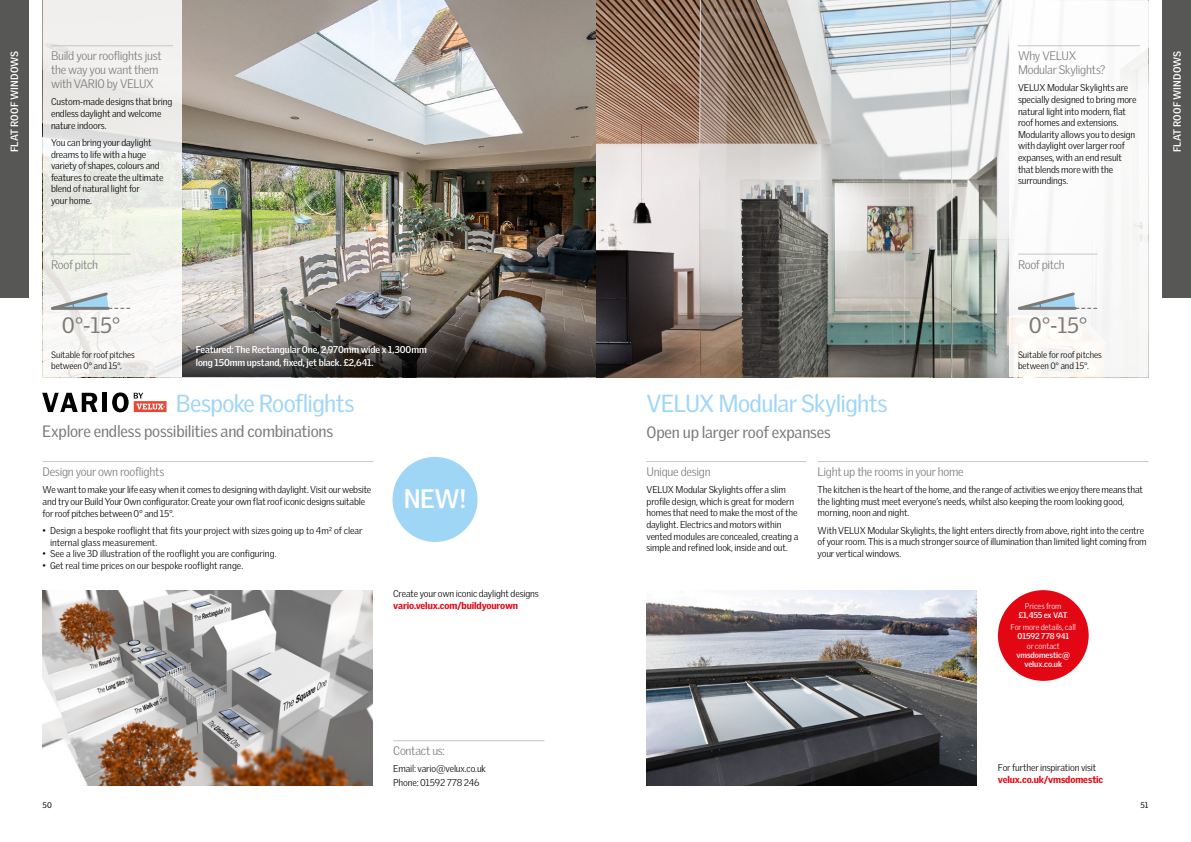
<style>
.page{position:relative;width:1191px;height:842px;background:#fff}
.page>*{position:absolute;margin:0;border:0;box-sizing:border-box;transform-origin:0 0}
.t1{font:700 26px "Velux Gothic";color:#fff}
.t2{font:24px "Velux Gothic";letter-spacing:-.03em;color:#9fd6f6}
.t3{font:21.7px "Velux Gothic";color:#7c7b79}
.t4{font:16px "Velux Gothic";letter-spacing:-.015em;color:#7c7b7a}
.t5{font:300 12px/14px "Velux Gothic";letter-spacing:-.025em;color:#7c7b7a}
.t6{font:700 10.2px "Velux Gothic";letter-spacing:.005em;color:#fff}
.t7{font:300 9.6px/11.6px "Velux Gothic";letter-spacing:-.015em;color:#000}
.t8{font:700 9.6px/13.2px "Velux Gothic";letter-spacing:-.01em;color:#fff}
.t9{font:900 9.6px "Velux Gothic";letter-spacing:-.015em;color:#e30613}
.t10{font:300 9px/11px "Velux Gothic";letter-spacing:-.01em;color:#000}
.t11{font:300 8.1px/9.1px "Velux Gothic";letter-spacing:-.005em;color:#fff;text-align:center}
.t12{font:700 8.1px/9.1px "Velux Gothic";letter-spacing:-.01em;color:#fff;text-align:center}
.t13{font:8px "Velux Gothic";color:#000}
.s1{font-weight:700}
</style>
<div class="page">
<hr style="left:646px;top:461px;width:160px;height:1px;background:#c6c6c3">
<hr style="left:817px;top:461px;width:331px;height:1px;background:#c6c6c3">
<img style="left:646px;top:590px;width:331px;height:195px">
<img style="left:595px;top:0;width:414px;height:377px">
<div style="left:998px;top:590px;width:90px;height:91px;background:#e30613;border-radius:50%"></div>
<img style="left:43px;top:590px;width:330px;height:195px">
<hr style="left:393px;top:740px;width:151px;height:1px;background:#c6c6c3">
<img style="left:182px;top:0;width:413px;height:298px">
<svg style="left:43px;top:0;width:139px;height:377px;fill:#f0f0eb"></svg>
<hr style="left:1018px;top:45px;width:122px;height:1px;background:#c6c6c3">
<hr style="left:1018px;top:254px;width:79px;height:1px;background:#c6c6c3">
<hr style="left:51px;top:254px;width:79px;height:1px;background:#c6c6c3">
<svg style="left:1018px;top:292px;width:78px;height:20px"></svg>
<svg style="left:51px;top:292px;width:79px;height:20px"></svg>
<hr style="left:51px;top:45px;width:122px;height:1px;background:#c6c6c3">
<hr style="left:43px;top:461px;width:330px;height:1px;background:#c6c6c3">
<div style="left:392px;top:457px;width:85px;height:85px;background:#9fd6f6;border-radius:50%"></div>
<svg style="left:182px;top:298px;width:413px;height:79px;background:#6b6763"></svg>
<svg style="left:112px;top:392px;width:54px;height:20px"></svg>
<hr style="left:103px;top:393px;width:4px;height:19px;background:#000">
<svg style="left:42px;top:393px;width:55px;height:19px"></svg>
<div style="left:1162px;top:0;width:29px;height:298px;background:#575756"></div>
<div style="left:0;top:0;width:28px;height:298px;background:#575756"></div>
<p class="t5" style="left:51px;top:49px;width:112px">Build your rooflights just the way you want them with VARIO by VELUX</p>
<p class="t7" style="left:51px;top:96px;width:123px">Custom-made designs that bring endless daylight and welcome nature indoors.</p>
<p class="t7" style="left:51px;top:136px;width:114px">You can bring your daylight dreams to life with a huge variety of shapes, colours and features to create the ultimate blend of natural light for<br>your home.</p>
<p class="t5" style="left:1018px;top:49px;width:89px">Why VELUX<br>Modular Skylights?</p>
<p class="t7" style="left:1018px;top:82px;width:120px">VELUX Modular Skylights are specially designed to bring more natural light into modern, flat roof homes and extensions.<br>Modularity allows you to design with daylight over larger roof expanses, with an end result that blends more with the surroundings.</p>
<p class="t6" style="left:8px;top:152px;width:103px;rotate:-90deg">FLAT ROOF WINDOWS</p>
<p class="t6" style="left:1170px;top:152px;width:103px;rotate:-90deg">FLAT ROOF WINDOWS</p>
<p class="t5" style="left:51px;top:257px;width:48px">Roof pitch</p>
<p class="t5" style="left:1018px;top:257px;width:48px">Roof pitch</p>
<h3 class="t3" style="left:62px;top:312px;width:60px">0°-15°</h3>
<h3 class="t3" style="left:1028px;top:312px;width:60px">0°-15°</h3>
<p class="t10" style="left:1018px;top:349px;width:85px">Suitable for roof pitches between 0° and 15°.</p>
<p class="t8" style="left:196px;top:343px;width:232px">Featured: The Rectangular One, 2,970mm wide x 1,300mm long 150mm upstand, fixed, jet black. £2,641.</p>
<p class="t10" style="left:51px;top:349px;width:85px">Suitable for roof pitches between 0° and 15°.</p>
<h2 class="t2" style="left:176px;top:390px;width:180px">Bespoke Rooflights</h2>
<h2 class="t2" style="left:646px;top:389px;width:242px">VELUX Modular Skylights</h2>
<h3 class="t4" style="left:42px;top:422px;width:292px">Explore endless possibilities and combinations</h3>
<h3 class="t4" style="left:646px;top:423px;width:186px">Open up larger roof expanses</h3>
<p class="t5" style="left:43px;top:464px;width:123px">Design your own rooflights</p>
<p class="t7" style="left:43px;top:484px;width:330px">We want to make your life easy when it comes to designing with daylight. Visit our website and try our Build Your Own configurator. Create your own flat roof iconic designs suitable for roof pitches between 0° and 15°.</p>
<p class="t7" style="left:50px;top:525px;width:314px;text-indent:-7px">• Design a bespoke rooflight that fits your project with sizes going up to 4m² of clear internal glass measurement.</p>
<p class="t7" style="left:43px;top:548px;width:235px">• See a live 3D illustration of the rooflight you are configuring.</p>
<p class="t7" style="left:43px;top:559px;width:202px">• Get real time prices on our bespoke rooflight range.</p>
<h1 class="t1" style="left:404px;top:482px;width:64px">NEW!</h1>
<p class="t7" style="left:393px;top:588px;width:147px">Create your own iconic daylight designs</p>
<p class="t9" style="left:393px;top:599px;width:126px">vario.velux.com/buildyourown</p>
<p class="t5" style="left:393px;top:744px;width:53px">Contact us:</p>
<p class="t7" style="left:393px;top:762px;width:94px;line-height:13.1px">Email: vario@velux.co.uk<br>Phone: 01592 778 246</p>
<p class="t5" style="left:646px;top:464px;width:66px">Unique design</p>
<p class="t7" style="left:646px;top:484px;width:153px">VELUX Modular Skylights offer a slim profile design, which is great for modern homes that need to make the most of the daylight. Electrics and motors within vented modules are concealed, creating a simple and refined look, inside and out.</p>
<p class="t5" style="left:817px;top:464px;width:148px">Light up the rooms in your home</p>
<p class="t7" style="left:817px;top:484px;width:327px">The kitchen is the heart of the home, and the range of activities we enjoy there means that the lighting must meet everyone’s needs, whilst also keeping the room looking good, morning, noon and night.</p>
<p class="t7" style="left:817px;top:524px;width:330px">With VELUX Modular Skylights, the light enters directly from above, right into the centre of your room. This is a much stronger source of illumination than limited light coming from your vertical windows.</p>
<p class="t11" style="left:1018px;top:601px;width:51px">Prices from <span class="s1">£1,455 ex VAT</span>.</p>
<p class="t11" style="left:1010px;top:623px;width:67px">For more details, call</p>
<p class="t12" style="left:1017px;top:632px;width:53px">01592 778 941</p>
<p class="t11" style="left:1026px;top:641px;width:34px">or contact</p>
<p class="t12" style="left:1016px;top:650px;width:55px">vmsdomestic@ velux.co.uk</p>
<p class="t7" style="left:998px;top:762px;width:100px">For further inspiration visit</p>
<p class="t9" style="left:998px;top:773px;width:107px">velux.co.uk/vmsdomestic</p>
<p class="t13" style="left:43px;top:801px;width:11px">50</p>
<p class="t13" style="left:1140px;top:801px;width:9px">51</p>
</div>
